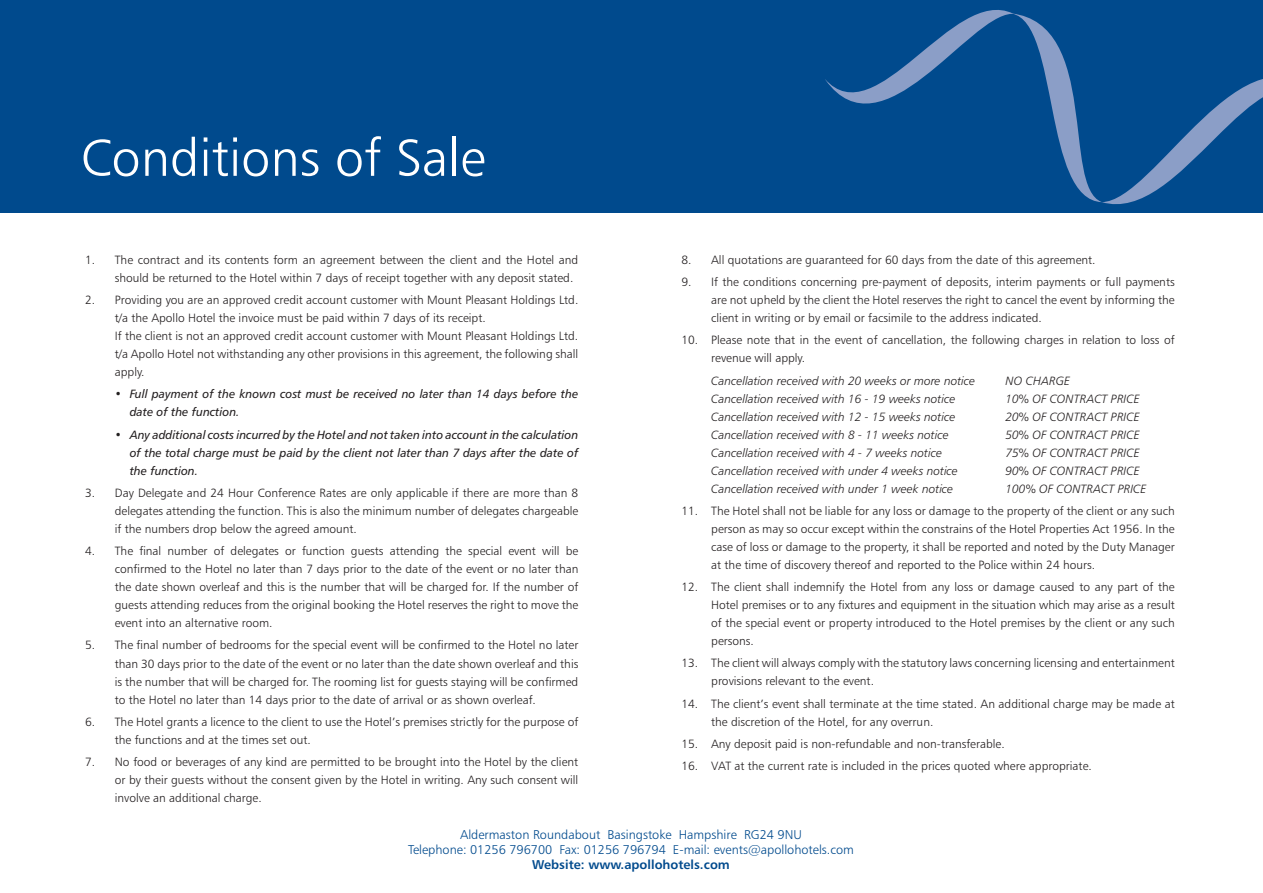
<style>
.page{position:relative;width:1263px;height:893px;background:#fff}
.page>*{position:absolute;margin:0;border:0;box-sizing:border-box;transform-origin:0 0}
.t1{font:52.5px "Humanist 777 BT Light B";color:#fff}
.t2{font:12.75px/15.3px "Humanist 777 BT Light B";color:#004a8d;text-align:center}
.t3{font:12.75px "Humanist 777 BT Bold B";color:#004a8d}
.t4{font:12px/18px "Humanist 777 BT Light B";color:#231f20;text-align:justify}
.t5{font:12px "Humanist 777 BT Light Italic B";color:#231f20}
.t6{font:12px/18px "Humanist 777 BT Italic B";color:#231f20}
</style>
<div class="page">
<div style="left:0;top:0;width:1263px;height:213px;background:#004a8d"></div>
<svg style="left:825px;top:10px;width:438px;height:194px"></svg>
<h1 class="t1" style="left:81px;top:125px;width:406px">Conditions of Sale</h1>
<p class="t4" style="left:115px;top:251px;width:465px;text-indent:-30px">1. The contract and its contents form an agreement between the client and the Hotel and should be returned to the Hotel within 7 days of receipt together with any deposit stated.</p>
<p class="t4" style="left:115px;top:291px;width:465px;text-align:left;text-indent:-30px">2. Providing you are an approved credit account customer with Mount Pleasant Holdings Ltd. t/a the Apollo Hotel the invoice must be paid within 7 days of its receipt.<br>If the client is not an approved credit account customer with Mount Pleasant Holdings Ltd. t/a Apollo Hotel not withstanding any other provisions in this agreement, the following shall apply.</p>
<p class="t6" style="left:130px;top:385px;width:450px;text-indent:-15px">• Full payment of the known cost must be received no later than 14 days before the date of the function.</p>
<p class="t6" style="left:130px;top:425px;width:450px;text-align:justify;text-indent:-15px">• Any additional costs incurred by the Hotel and not taken into account in the calculation of the total charge must be paid by the client not later than 7 days after the date of the function.</p>
<p class="t4" style="left:115px;top:484px;width:465px;text-indent:-30px">3. Day Delegate and 24 Hour Conference Rates are only applicable if there are more than 8 delegates attending the function. This is also the minimum number of delegates chargeable if the numbers drop below the agreed amount.</p>
<p class="t4" style="left:115px;top:542px;width:465px;text-indent:-30px">4. The final number of delegates or function guests attending the special event will be confirmed to the Hotel no later than 7 days prior to the date of the event or no later than the date shown overleaf and this is the number that will be charged for. If the number of guests attending reduces from the original booking the Hotel reserves the right to move the event into an alternative room.</p>
<p class="t4" style="left:115px;top:636px;width:465px;text-indent:-30px">5. The final number of bedrooms for the special event will be confirmed to the Hotel no later than 30 days prior to the date of the event or no later than the date shown overleaf and this is the number that will be charged for. The rooming list for guests staying will be confirmed to the Hotel no later than 14 days prior to the date of arrival or as shown overleaf.</p>
<p class="t4" style="left:115px;top:712px;width:465px;text-indent:-30px">6. The Hotel grants a licence to the client to use the Hotel’s premises strictly for the purpose of the functions and at the times set out.</p>
<p class="t4" style="left:115px;top:753px;width:465px;text-indent:-30px">7. No food or beverages of any kind are permitted to be brought into the Hotel by the client or by their guests without the consent given by the Hotel in writing. Any such consent will involve an additional charge.</p>
<p class="t4" style="left:681px;top:251px;width:416px">8. All quotations are guaranteed for 60 days from the date of this agreement.</p>
<p class="t4" style="left:711px;top:273px;width:465px;text-indent:-30px">9. If the conditions concerning pre-payment of deposits, interim payments or full payments are not upheld by the client the Hotel reserves the right to cancel the event by informing the client in writing or by email or facsimile to the address indicated.</p>
<p class="t4" style="left:711px;top:331px;width:465px;text-indent:-30px">10. Please note that in the event of cancellation, the following charges in relation to loss of revenue will apply.</p>
<p class="t5" style="left:711px;top:373px;width:266px">Cancellation received with 20 weeks or more notice</p>
<p class="t5" style="left:1005px;top:373px;width:66px">NO CHARGE</p>
<p class="t5" style="left:711px;top:391px;width:246px">Cancellation received with 16 - 19 weeks notice</p>
<p class="t5" style="left:1005px;top:391px;width:136px">10% OF CONTRACT PRICE</p>
<p class="t5" style="left:711px;top:409px;width:246px">Cancellation received with 12 - 15 weeks notice</p>
<p class="t5" style="left:1005px;top:409px;width:136px">20% OF CONTRACT PRICE</p>
<p class="t5" style="left:711px;top:427px;width:239px">Cancellation received with 8 - 11 weeks notice</p>
<p class="t5" style="left:1005px;top:427px;width:136px">50% OF CONTRACT PRICE</p>
<p class="t5" style="left:711px;top:445px;width:232px">Cancellation received with 4 - 7 weeks notice</p>
<p class="t5" style="left:1005px;top:445px;width:136px">75% OF CONTRACT PRICE</p>
<p class="t5" style="left:711px;top:463px;width:248px">Cancellation received with under 4 weeks notice</p>
<p class="t5" style="left:1005px;top:463px;width:136px">90% OF CONTRACT PRICE</p>
<p class="t5" style="left:711px;top:481px;width:244px">Cancellation received with under 1 week notice</p>
<p class="t5" style="left:1005px;top:481px;width:142px">100% OF CONTRACT PRICE</p>
<p class="t4" style="left:711px;top:502px;width:465px;text-indent:-30px">11. The Hotel shall not be liable for any loss or damage to the property of the client or any such person as may so occur except within the constrains of the Hotel Properties Act 1956. In the case of loss or damage to the property, it shall be reported and noted by the Duty Manager at the time of discovery thereof and reported to the Police within 24 hours.</p>
<p class="t4" style="left:711px;top:578px;width:465px;text-indent:-30px">12. The client shall indemnify the Hotel from any loss or damage caused to any part of the Hotel premises or to any fixtures and equipment in the situation which may arise as a result of the special event or property introduced to the Hotel premises by the client or any such persons.</p>
<p class="t4" style="left:711px;top:654px;width:465px;text-indent:-30px">13. The client will always comply with the statutory laws concerning licensing and entertainment provisions relevant to the event.</p>
<p class="t4" style="left:711px;top:694px;width:465px;text-indent:-30px">14. The client’s event shall terminate at the time stated. An additional charge may be made at the discretion of the Hotel, for any overrun.</p>
<p class="t4" style="left:681px;top:735px;width:325px">15. Any deposit paid is non-refundable and non-transferable.</p>
<p class="t4" style="left:681px;top:757px;width:412px">16. VAT at the current rate is included in the prices quoted where appropriate.</p>
<p class="t2" style="left:408px;top:826px;width:447px">Aldermaston Roundabout Basingstoke Hampshire RG24 9NU<br>Telephone: 01256 796700 Fax: 01256 796794 E-mail: events@apollohotels.com</p>
<p class="t3" style="left:532px;top:857px;width:199px">Website: www.apollohotels.com</p>
</div>
